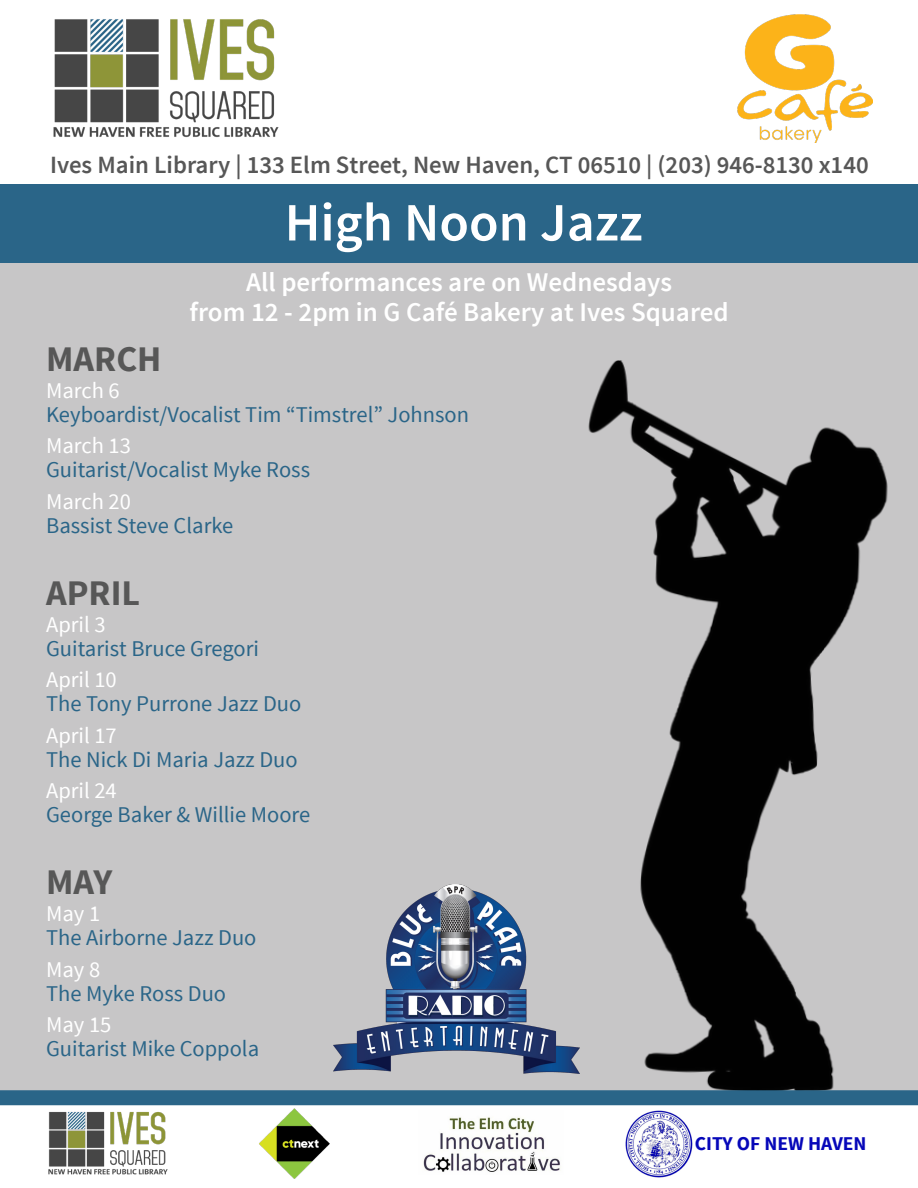
<style>
.page{position:relative;width:918px;height:1188px;background:#fff}
.page>*{position:absolute;margin:0;border:0;box-sizing:border-box;transform-origin:0 0}
.t1{font:600 54px "Source Sans Pro";color:#fff}
.t2{font:700 36px "Source Sans Pro";color:#575757}
.t3{font:600 27px "Source Sans Pro";color:#fff}
.t4{font:600 24.75px "Source Sans Pro";color:#575757}
.t5{font:22.5px "Source Sans Pro";color:#2a6588}
.t6{font:22.5px "Source Sans Pro";color:#fff}
.t7{font:700 19.5px "Source Sans Pro";color:#0607b9}
</style>
<div class="page">
<div style="left:0;top:238px;width:918px;height:859px;background:#c7c6c7"></div>
<img style="left:334px;top:885px;width:198px;height:189px">
<img style="left:53px;top:19px;width:226px;height:119px">
<img style="left:737px;top:14px;width:135px;height:128px">
<div style="left:0;top:184px;width:918px;height:79px;background:#2a6588"></div>
<img style="left:423px;top:1117px;width:138px;height:55px">
<img style="left:48px;top:1111px;width:120px;height:64px">
<img style="left:626px;top:1110px;width:66px;height:67px">
<img style="left:256px;top:1105px;width:78px;height:74px">
<img style="left:532px;top:360px;width:356px;height:730px">
<div style="left:0;top:1090px;width:918px;height:15px;background:#2a6588"></div>
<p class="t4" style="left:50px;top:149px;width:820px">Ives Main Library | 133 Elm Street, New Haven, CT 06510 | (203) 946-8130 x140</p>
<p class="t1" style="left:285px;top:188px;width:360px">High Noon Jazz</p>
<p class="t3" style="left:246px;top:265px;width:428px">All performances are on Wednesdays</p>
<p class="t3" style="left:190px;top:295px;width:541px">from 12 - 2pm in G Café Bakery at Ives Squared</p>
<p class="t2" style="left:46px;top:336px;width:117px">MARCH</p>
<p class="t6" style="left:46px;top:376px;width:75px">March 6</p>
<p class="t5" style="left:46px;top:400px;width:424px">Keyboardist/Vocalist Tim “Timstrel” Johnson</p>
<p class="t6" style="left:46px;top:432px;width:86px">March 13</p>
<p class="t5" style="left:46px;top:456px;width:265px">Guitarist/Vocalist Myke Ross</p>
<p class="t6" style="left:46px;top:487px;width:86px">March 20</p>
<p class="t5" style="left:46px;top:511px;width:189px">Bassist Steve Clarke</p>
<p class="t2" style="left:46px;top:570px;width:96px">APRIL</p>
<p class="t6" style="left:46px;top:610px;width:61px">April 3</p>
<p class="t5" style="left:46px;top:634px;width:215px">Guitarist Bruce Gregori</p>
<p class="t6" style="left:46px;top:666px;width:72px">April 10</p>
<p class="t5" style="left:46px;top:690px;width:257px">The Tony Purrone Jazz Duo</p>
<p class="t6" style="left:46px;top:721px;width:72px">April 17</p>
<p class="t5" style="left:46px;top:745px;width:253px">The Nick Di Maria Jazz Duo</p>
<p class="t6" style="left:46px;top:777px;width:72px">April 24</p>
<p class="t5" style="left:46px;top:801px;width:266px">George Baker &amp; Willie Moore</p>
<p class="t2" style="left:46px;top:859px;width:68px">MAY</p>
<p class="t6" style="left:46px;top:900px;width:56px">May 1</p>
<p class="t5" style="left:46px;top:924px;width:212px">The Airborne Jazz Duo</p>
<p class="t6" style="left:46px;top:955px;width:56px">May 8</p>
<p class="t5" style="left:46px;top:979px;width:182px">The Myke Ross Duo</p>
<p class="t6" style="left:46px;top:1011px;width:67px">May 15</p>
<p class="t5" style="left:46px;top:1035px;width:215px">Guitarist Mike Coppola</p>
<p class="t7" style="left:695px;top:1131px;width:173px">CITY OF NEW HAVEN</p>
</div>
